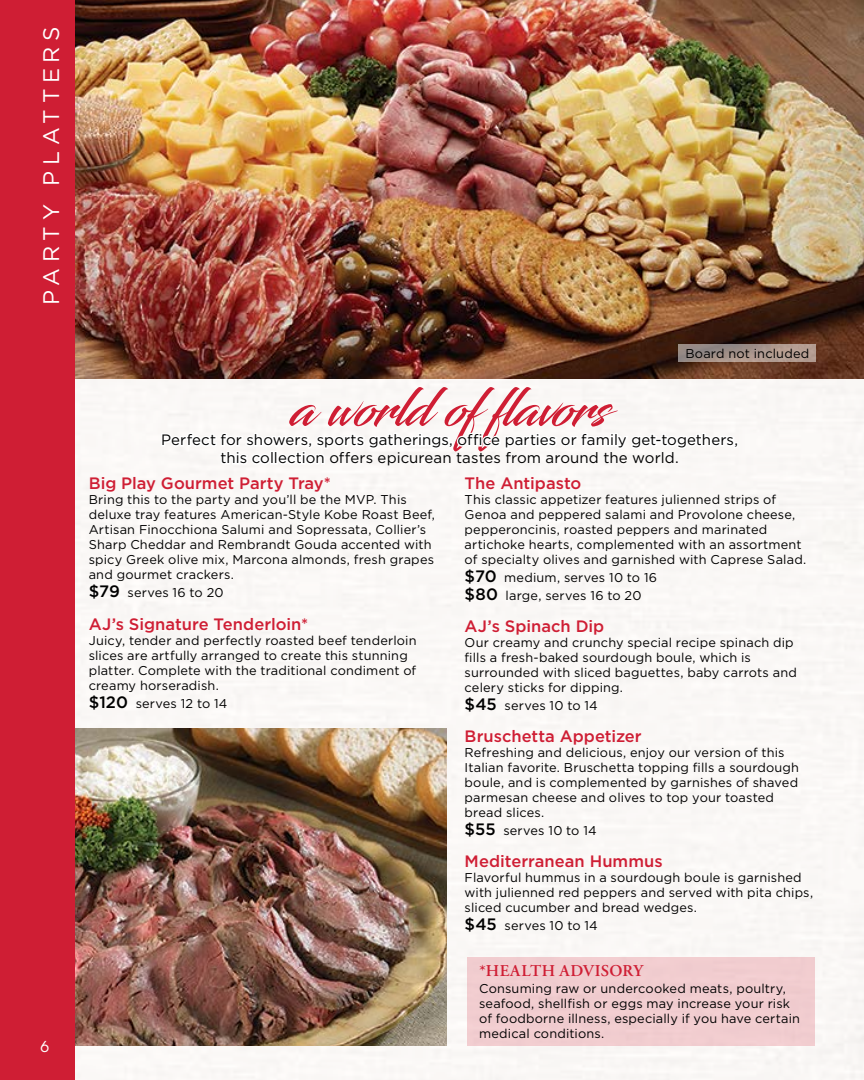
<style>
.page{position:relative;width:864px;height:1080px;background:#faf8f6}
.page>*{position:absolute;margin:0;border:0;box-sizing:border-box;transform-origin:0 0}
.t1{font:52.5px "Blacksword";letter-spacing:-.02em;color:#cf1e34}
.t2{font:22.5px "Gotham";letter-spacing:.245em;color:#fff}
.t3{font:500 16.5px "Gotham";color:#cf1e34}
.t4{font:600 16.5px "Adobe Garamond Pro";letter-spacing:.04em;color:#cf1e34}
.t5{font:15px/18px "Gotham";letter-spacing:.005em;color:#000;text-align:center}
.t6{font:15px "ITC Avant Garde Std";color:#fff}
.t7{font:12.75px/15px "Gotham";letter-spacing:.015em;color:#000}
.s1{font-weight:500;font-size:16.5px}
</style>
<div class="page">
<img style="left:75px;top:0;width:789px;height:378px">
<img style="left:75px;top:729px;width:371px;height:317px">
<div style="left:0;top:0;width:75px;height:1080px;background:#cf1e34"></div>
<div style="left:467px;top:958px;width:348px;height:88px;background:#f1cccf"></div>
<svg style="left:678px;top:344px;width:137px;height:18px;background:#a5938b"></svg>
<h2 class="t2" style="left:39px;top:305px;width:280px;rotate:-90deg">Party PLATTERS</h2>
<p class="t6" style="left:40px;top:1038px;width:10px">6</p>
<p class="t7" style="left:685px;top:345px;width:125px">Board not included</p>
<h1 class="t1" style="left:291px;top:377px;width:319px">a world offlavors</h1>
<p class="t5" style="left:161px;top:431px;width:578px">Perfect for showers, sports gatherings, office parties or family get-togethers, this collection offers epicurean tastes from around the world.</p>
<p class="t3" style="left:89px;top:474px;width:244px">Big Play Gourmet Party Tray*</p>
<p class="t7" style="left:89px;top:492px;width:348px">Bring this to the party and you’ll be the MVP. This deluxe tray features American-Style Kobe Roast Beef, Artisan Finocchiona Salumi and Sopressata, Collier’s Sharp Cheddar and Rembrandt Gouda accented with spicy Greek olive mix, Marcona almonds, fresh grapes and gourmet crackers.</p>
<p class="t7" style="left:89px;top:585px;width:136px"><span class="s1">$79</span> serves 16 to 20</p>
<p class="t3" style="left:89px;top:615px;width:221px">AJ’s Signature Tenderloin*</p>
<p class="t7" style="left:89px;top:633px;width:329px">Juicy, tender and perfectly roasted beef tenderloin slices are artfully arranged to create this stunning platter. Complete with the traditional condiment of creamy horseradish.</p>
<p class="t7" style="left:89px;top:696px;width:140px"><span class="s1">$120</span> serves 12 to 14</p>
<p class="t3" style="left:465px;top:474px;width:118px">The Antipasto</p>
<p class="t7" style="left:465px;top:492px;width:343px">This classic appetizer features julienned strips of Genoa and peppered salami and Provolone cheese, pepperoncinis, roasted peppers and marinated artichoke hearts, complemented with an assortment of specialty olives and garnished with Caprese Salad.</p>
<p class="t7" style="left:465px;top:568px;width:194px;line-height:18px"><span class="s1">$70</span> medium, serves 10 to 16 <span class="s1">$80</span> large, serves 16 to 20</p>
<p class="t3" style="left:465px;top:617px;width:141px">AJ’s Spinach Dip</p>
<p class="t7" style="left:465px;top:635px;width:334px">Our creamy and crunchy special recipe spinach dip fills a fresh-baked sourdough boule, which is surrounded with sliced baguettes, baby carrots and celery sticks for dipping.</p>
<p class="t7" style="left:465px;top:698px;width:135px"><span class="s1">$45</span> serves 10 to 14</p>
<p class="t3" style="left:465px;top:727px;width:179px">Bruschetta Appetizer</p>
<p class="t7" style="left:465px;top:745px;width:336px">Refreshing and delicious, enjoy our version of this Italian favorite. Bruschetta topping fills a sourdough boule, and is complemented by garnishes of shaved parmesan cheese and olives to top your toasted bread slices.</p>
<p class="t7" style="left:465px;top:823px;width:134px"><span class="s1">$55</span> serves 10 to 14</p>
<p class="t3" style="left:465px;top:852px;width:200px">Mediterranean Hummus</p>
<p class="t7" style="left:465px;top:870px;width:350px">Flavorful hummus in a sourdough boule is garnished with julienned red peppers and served with pita chips, sliced cucumber and bread wedges.</p>
<p class="t7" style="left:465px;top:918px;width:135px"><span class="s1">$45</span> serves 10 to 14</p>
<p class="t4" style="left:479px;top:961px;width:33px">*HEALTH</p>
<p class="t4" style="left:560px;top:961px;width:47px">ADVISOR</p>
<p class="t4" style="left:633px;top:961px;width:11px">Y</p>
<p class="t7" style="left:479px;top:980px;width:322px">Consuming raw or undercooked meats, poultry, seafood, shellfish or eggs may increase your risk of foodborne illness, especially if you have certain medical conditions.</p>
</div>
